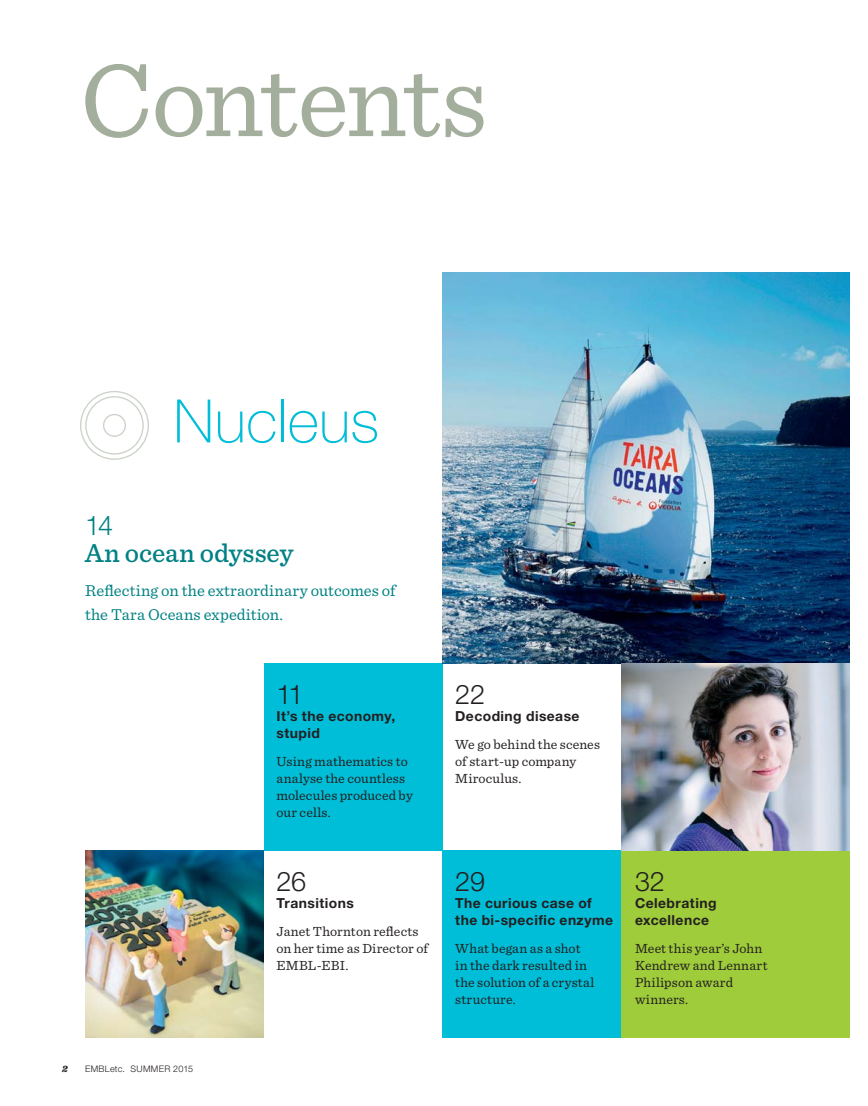
<style>
.page{position:relative;width:868px;height:1106px;background:#fff}
.page>*{position:absolute;margin:0;border:0;box-sizing:border-box;transform-origin:0 0}
.t1{font:108px "Sentinel";letter-spacing:-.03em;color:#a3ae9c}
.t2{font:100 60px "Helvetica Neue LT Pro";color:#00bed7}
.t3{font:500 27px "Sentinel";color:#008184}
.t4{font:300 27px "Helvetica Neue LT Pro";letter-spacing:-.005em;color:#231f20}
.t5{font:300 27px "Helvetica Neue LT Pro";color:#008184}
.t6{font:16.5px/24px "Sentinel";letter-spacing:.005em;color:#008184}
.t7{font:13.8px/17px "Sentinel";letter-spacing:.01em;color:#231f20}
.t8{font:700 13.8px/17px "Helvetica Neue LT Pro";letter-spacing:.03em;color:#231f20}
.t9{font:italic 900 9.75px "Sentinel";color:#231f20}
.t10{font:300 9px "Helvetica Neue LT Pro";letter-spacing:.03em;color:#231f20}
</style>
<div class="page">
<img style="left:85px;top:850px;width:179px;height:187px">
<div style="left:264px;top:663px;width:178px;height:187px;background:#00bed7"></div>
<div style="left:621px;top:850px;width:228px;height:187px;background:#9ecc3b"></div>
<div style="left:442px;top:850px;width:179px;height:187px;background:#00bed7"></div>
<div style="left:80px;top:391px;width:69px;height:69px;border:1px solid #ccd3c8;border-radius:50%"></div>
<div style="left:85px;top:396px;width:59px;height:58px;border:1px solid #ccd3c8;border-radius:50%"></div>
<div style="left:103px;top:414px;width:23px;height:23px;border:1px solid #ccd3c8;border-radius:50%"></div>
<img style="left:442px;top:272px;width:407px;height:391px">
<img style="left:621px;top:663px;width:228px;height:187px">
<h1 class="t1" style="left:80px;top:58px;width:408px">Contents</h1>
<h2 class="t2" style="left:173px;top:399px;width:207px">Nucleus</h2>
<h3 class="t5" style="left:85px;top:515px;width:29px">14</h3>
<h3 class="t3" style="left:85px;top:542px;width:210px">An ocean odyssey</h3>
<p class="t6" style="left:85px;top:578px;width:312px">Reflecting on the extraordinary outcomes of the Tara Oceans expedition.</p>
<h3 class="t4" style="left:276px;top:685px;width:29px">11</h3>
<p class="t8" style="left:276px;top:709px;width:120px">It’s the economy, stupid</p>
<p class="t7" style="left:276px;top:753px;width:138px">Using mathematics to analyse the countless molecules produced by our cells.</p>
<p class="t9" style="left:62px;top:1062px;width:7px">2</p>
<p class="t10" style="left:85px;top:1065px;width:109px">EMBLetc. SUMMER 2015</p>
<h3 class="t4" style="left:276px;top:872px;width:31px">26</h3>
<p class="t8" style="left:276px;top:896px;width:79px">Transitions</p>
<p class="t7" style="left:276px;top:923px;width:153px">Janet Thornton reflects on her time as Director of<br>EMBL-EBI.</p>
<h3 class="t4" style="left:455px;top:685px;width:31px">22</h3>
<p class="t8" style="left:455px;top:709px;width:126px">Decoding disease</p>
<p class="t7" style="left:455px;top:736px;width:146px">We go behind the scenes of start-up company<br>Miroculus.</p>
<h3 class="t4" style="left:455px;top:872px;width:31px">29</h3>
<p class="t8" style="left:455px;top:896px;width:159px">The curious case of the bi-specific enzyme</p>
<p class="t7" style="left:455px;top:940px;width:141px">What began as a shot in the dark resulted in the solution of a crystal structure.</p>
<h3 class="t4" style="left:635px;top:872px;width:31px">32</h3>
<p class="t8" style="left:635px;top:896px;width:83px">Celebrating excellence</p>
<p class="t7" style="left:635px;top:940px;width:134px">Meet this year’s John<br>Kendrew and Lennart<br>Philipson award winners.</p>
</div>
